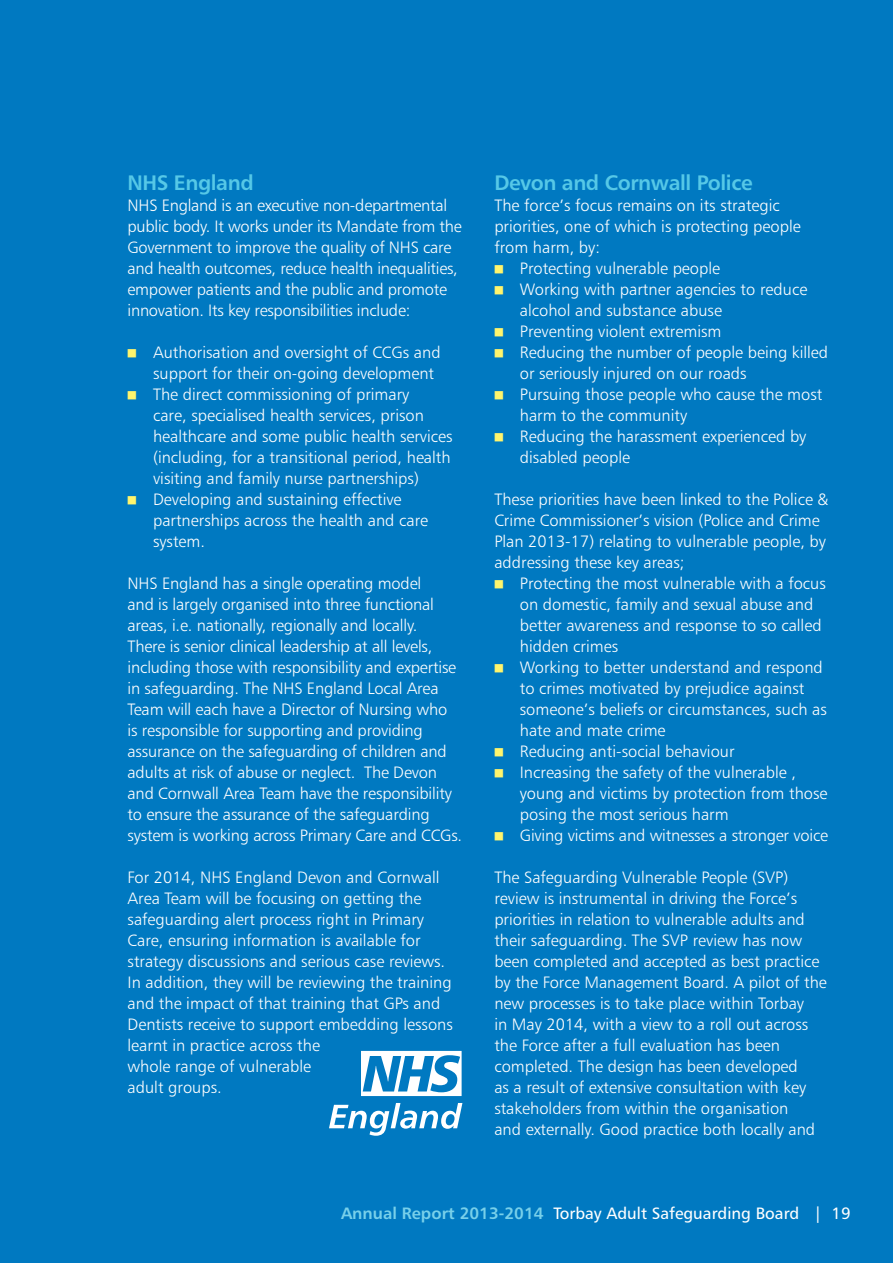
<style>
.page{position:relative;width:893px;height:1263px;background:#0079c1}
.page>*{position:absolute;margin:0;border:0;box-sizing:border-box;transform-origin:0 0}
.t1{font:21px "Humanist 777 BT Bold B";letter-spacing:-.02em;color:#56c8e7}
.t2{font:16.5px/21px "Humanist 777 BT Light B";color:#fff}
.t3{font:16.5px "Humanist 777 BT Roman B";color:#fff}
.s1{font-family:"Humanist 777 BT Bold B";color:#78d0ea}
</style>
<div class="page">
<svg style="left:329px;top:1103px;width:133px;height:33px"></svg>
<svg style="left:361px;top:1051px;width:101px;height:45px"></svg>
<p class="t1" style="left:128px;top:169px;width:128px">NHS England</p>
<p class="t2" style="left:128px;top:194px;width:336px">NHS England is an executive non-departmental public body. It works under its Mandate from the Government to improve the quality of NHS care and health outcomes, reduce health inequalities, empower patients and the public and promote innovation. Its key responsibilities include:</p>
<p class="t2" style="left:153px;top:341px;width:301px">Authorisation and oversight of CCGs and support for their on-going development The direct commissioning of primary<br>care, specialised health services, prison healthcare and some public health services (including, for a transitional period, health visiting and family nurse partnerships)<br>Developing and sustaining effective partnerships across the health and care system.</p>
<p class="t2" style="left:128px;top:572px;width:336px">NHS England has a single operating model<br>and is largely organised into three functional areas, i.e. nationally, regionally and locally.<br>There is senior clinical leadership at all levels, including those with responsibility and expertise in safeguarding. The NHS England Local Area Team will each have a Director of Nursing who<br>is responsible for supporting and providing assurance on the safeguarding of children and adults at risk of abuse or neglect. The Devon and Cornwall Area Team have the responsibility to ensure the assurance of the safeguarding system is working across Primary Care and CCGs.</p>
<p class="t2" style="left:128px;top:866px;width:327px">For 2014, NHS England Devon and Cornwall Area Team will be focusing on getting the safeguarding alert process right in Primary Care, ensuring information is available for strategy discussions and serious case reviews.<br>In addition, they will be reviewing the training and the impact of that training that GPs and Dentists receive to support embedding lessons learnt in practice across the<br>whole range of vulnerable<br>adult groups.</p>
<p class="t1" style="left:494px;top:169px;width:260px">Devon and Cornwall Police</p>
<p class="t2" style="left:494px;top:194px;width:287px">The force’s focus remains on its strategic</p>
<p class="t2" style="left:494px;top:215px;width:308px">priorities, one of which is protecting people</p>
<p class="t2" style="left:494px;top:236px;width:107px">from harm, by:</p>
<p class="t2" style="left:520px;top:257px;width:202px">Protecting vulnerable people</p>
<p class="t2" style="left:520px;top:278px;width:289px">Working with partner agencies to reduce</p>
<p class="t2" style="left:520px;top:299px;width:204px">alcohol and substance abuse</p>
<p class="t2" style="left:520px;top:320px;width:203px">Preventing violent extremism</p>
<p class="t2" style="left:520px;top:341px;width:310px">Reducing the number of people being killed</p>
<p class="t2" style="left:520px;top:362px;width:228px">or seriously injured on our roads</p>
<p class="t2" style="left:520px;top:383px;width:304px">Pursuing those people who cause the most</p>
<p class="t2" style="left:520px;top:404px;width:169px">harm to the community</p>
<p class="t2" style="left:520px;top:425px;width:288px">Reducing the harassment experienced by</p>
<p class="t2" style="left:520px;top:446px;width:112px">disabled people</p>
<p class="t2" style="left:494px;top:488px;width:336px">These priorities have been linked to the Police &amp; Crime Commissioner’s vision (Police and Crime Plan 2013-17) relating to vulnerable people, by addressing these key areas;</p>
<p class="t2" style="left:520px;top:572px;width:310px">Protecting the most vulnerable with a focus on domestic, family and sexual abuse and better awareness and response to so called hidden crimes<br>Working to better understand and respond to crimes motivated by prejudice against someone’s beliefs or circumstances, such as hate and mate crime<br>Reducing anti-social behaviour<br>Increasing the safety of the vulnerable , young and victims by protection from those posing the most serious harm<br>Giving victims and witnesses a stronger voice</p>
<p class="t2" style="left:494px;top:866px;width:334px">The Safeguarding Vulnerable People (SVP) review is instrumental in driving the Force’s priorities in relation to vulnerable adults and their safeguarding. The SVP review has now been completed and accepted as best practice by the Force Management Board. A pilot of the new processes is to take place within Torbay<br>in May 2014, with a view to a roll out across the Force after a full evaluation has been completed. The design has been developed<br>as a result of extensive consultation with key stakeholders from within the organisation<br>and externally. Good practice both locally and</p>
<p class="t3" style="left:341px;top:1203px;width:511px"><span class="s1">Annual Report 2013-2014</span> Torbay Adult Safeguarding Board | 19</p>
</div>
